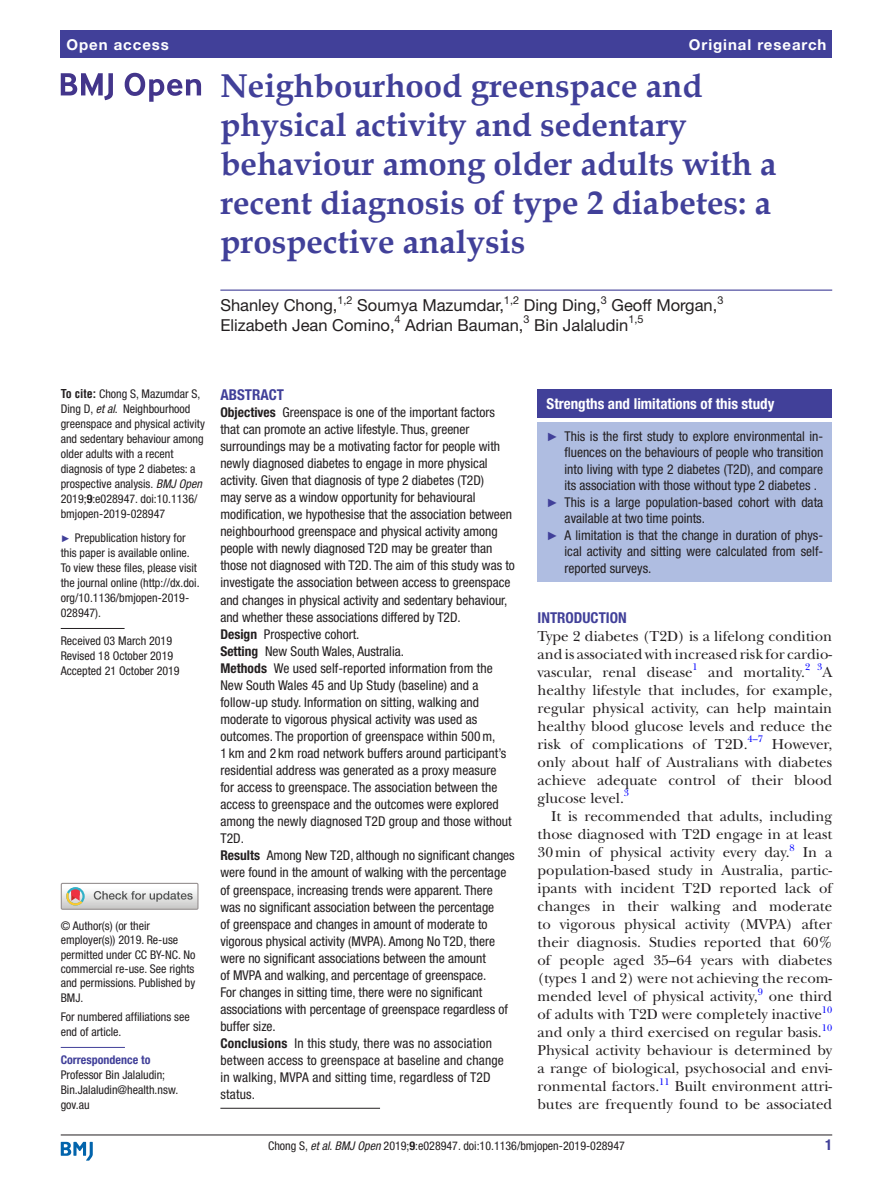
<style>
.page{position:relative;width:893px;height:1191px;background:#fff}
.page>*{position:absolute;margin:0;border:0;box-sizing:border-box;transform-origin:0 0}
.t1{font:700 33px/39px "Book Antiqua";color:#414099}
.t2{font:16.5px "Helvetica Neue LT Std";color:#231f20}
.t3{font:15px/18px "New Baskerville";color:#231f20;text-align:justify}
.t4{font:700 condensed 15px "Helvetica Neue LT Std";color:#fff}
.t5{font:700 15px "Helvetica Neue LT Std";letter-spacing:.065em;color:#fff}
.t6{font:700 condensed 15px "Helvetica Neue LT Std";color:#414099}
.t7{font:condensed 13.5px/17.1px "Helvetica Neue LT Std";color:#231f20}
.t8{font:condensed 12px/15px "Helvetica Neue LT Std";color:#231f20}
.t9{font:700 condensed 12px "Helvetica Neue LT Std";color:#414099}
.t10{font:10.95px "Helvetica Neue LT Std";color:#231f20}
.t11{font:9.9px "New Baskerville";color:#00f}
.s1{font-family:"Helvetica LT Std";font-weight:700}
.s2{font-style:italic}
.s3{font-weight:700}
.s4{font-family:"Arial";font-stretch:normal;font-size:9.75px;color:#414099}
.s5{font-family:"Arial";font-stretch:normal;font-size:12px;color:#414099}
</style>
<div class="page">
<hr style="left:61px;top:1134px;width:771px;height:1px;background:#231f20">
<svg style="left:61px;top:1141px;width:32px;height:19px"></svg>
<div style="left:61px;top:31px;width:771px;height:27px;background:#414099"></div>
<hr style="left:220px;top:289px;width:612px;height:2px;background:#414099">
<hr style="left:61px;top:628px;width:64px;height:1px;background:#231f20">
<hr style="left:61px;top:1047px;width:64px;height:1px;background:#414099">
<svg style="left:61px;top:73px;width:52px;height:27px"></svg>
<svg style="left:125px;top:73px;width:76px;height:29px"></svg>
<div style="left:61px;top:882px;width:138px;height:27px;border:1px solid #969090"></div>
<svg style="left:61px;top:883px;width:137px;height:26px"></svg>
<hr style="left:220px;top:1107px;width:160px;height:1px;background:#231f20">
<div style="left:538px;top:389px;width:294px;height:29px;background:#414099"></div>
<div style="left:538px;top:422px;width:294px;height:159px;background:#afbde1"></div>
<p class="t5" style="left:66px;top:35px;width:104px">Open access</p>
<p class="t5" style="left:689px;top:35px;width:139px">Original research</p>
<h1 class="t1" style="left:220px;top:66px;width:558px">Neighbourhood greenspace and physical activity and sedentary behaviour among older adults with a recent diagnosis of type 2 diabetes: a prospective analysis</h1>
<p class="t2" style="left:220px;top:296px;width:119px">Shanley Chong,</p>
<p class="t10" style="left:337px;top:293px;width:17px">1,2</p>
<p class="t2" style="left:357px;top:296px;width:148px">Soumya Mazumdar,</p>
<p class="t10" style="left:504px;top:293px;width:17px">1,2</p>
<p class="t2" style="left:524px;top:296px;width:79px">Ding Ding,</p>
<p class="t10" style="left:601px;top:293px;width:8px">3</p>
<p class="t2" style="left:611px;top:296px;width:107px">Geoff Morgan,</p>
<p class="t10" style="left:717px;top:293px;width:8px">3</p>
<p class="t2" style="left:220px;top:315px;width:176px">Elizabeth Jean Comino,</p>
<p class="t10" style="left:395px;top:313px;width:8px">4</p>
<p class="t2" style="left:405px;top:315px;width:120px">Adrian Bauman,</p>
<p class="t10" style="left:524px;top:313px;width:8px">3</p>
<p class="t2" style="left:534px;top:315px;width:96px">Bin Jalaludin</p>
<p class="t10" style="left:628px;top:313px;width:17px">1,5</p>
<p class="t8" style="left:61px;top:386px;width:146px"><span class="s1">To cite:</span> Chong S, Mazumdar S,<br>Ding D, <span class="s2">et al</span>. Neighbourhood greenspace and physical activity and sedentary behaviour among older adults with a recent diagnosis of type 2 diabetes: a prospective analysis. <span class="s2">BMJ Open<br></span>2019;<span class="s3">9</span>:e028947. doi:10.1136/ bmjopen-2019-028947</p>
<p class="t8" style="left:61px;top:530px;width:140px"><span class="s4">►</span> Prepublication history for this paper is available online.<br>To view these files, please visit the journal online (http://dx.doi. org/10.1136/bmjopen-2019-<br>028947).</p>
<p class="t8" style="left:61px;top:633px;width:120px">Received 03 March 2019<br>Revised 18 October 2019<br>Accepted 21 October 2019</p>
<p class="t8" style="left:61px;top:918px;width:136px;line-height:14.4px">© Author(s) (or their employer(s)) 2019. Re-use permitted under CC BY-NC. No commercial re-use. See rights and permissions. Published by<br>BMJ.</p>
<p class="t8" style="left:61px;top:1009px;width:130px">For numbered affiliations see end of article.</p>
<p class="t9" style="left:61px;top:1052px;width:91px">Correspondence to</p>
<p class="t8" style="left:61px;top:1067px;width:119px">Professor Bin Jalaludin;<br>Bin.Jalaludin@health.nsw. gov.au</p>
<p class="t6" style="left:220px;top:385px;width:65px">Abstract</p>
<p class="t7" style="left:220px;top:403px;width:296px"><span class="s3">Objectives</span> Greenspace is one of the important factors that can promote an active lifestyle. Thus, greener surroundings may be a motivating factor for people with newly diagnosed diabetes to engage in more physical activity. Given that diagnosis of type 2 diabetes (T2D)<br>may serve as a window opportunity for behavioural modification, we hypothesise that the association between neighbourhood greenspace and physical activity among people with newly diagnosed T2D may be greater than those not diagnosed with T2D. The aim of this study was to investigate the association between access to greenspace and changes in physical activity and sedentary behaviour, and whether these associations differed by T2D.<br><span class="s3">Design</span> Prospective cohort.<br><span class="s3">Setting</span> New South Wales, Australia.<br><span class="s3">Methods</span> We used self-reported information from the New South Wales 45 and Up Study (baseline) and a follow-up study. Information on sitting, walking and moderate to vigorous physical activity was used as outcomes. The proportion of greenspace within 500m,<br>1 km and 2 km road network buffers around participant’s residential address was generated as a proxy measure<br>for access to greenspace. The association between the access to greenspace and the outcomes were explored among the newly diagnosed T2D group and those without T2D.<br><span class="s3">Results</span> Among New T2D, although no significant changes were found in the amount of walking with the percentage of greenspace, increasing trends were apparent. There was no significant association between the percentage<br>of greenspace and changes in amount of moderate to vigorous physical activity (MVPA). Among No T2D, there were no significant associations between the amount<br>of MVPA and walking, and percentage of greenspace.<br>For changes in sitting time, there were no significant associations with percentage of greenspace regardless of buffer size.<br><span class="s3">Conclusions</span> In this study, there was no association between access to greenspace at baseline and change in walking, MVPA and sitting time, regardless of T2D status.</p>
<p class="t4" style="left:547px;top:394px;width:229px">Strengths and limitations of this study</p>
<p class="t7" style="left:547px;top:427px;width:278px"><span class="s5">►</span> This is the first study to explore environmental in-</p>
<p class="t7" style="left:565px;top:444px;width:260px">fluences on the behaviours of people who transition</p>
<p class="t7" style="left:565px;top:460px;width:260px">into living with type 2 diabetes (T2D), and compare</p>
<p class="t7" style="left:565px;top:477px;width:254px">its association with those without type 2 diabetes .</p>
<p class="t7" style="left:547px;top:493px;width:278px"><span class="s5">►</span> This is a large population-based cohort with data</p>
<p class="t7" style="left:565px;top:510px;width:142px">available at two time points.</p>
<p class="t7" style="left:547px;top:526px;width:278px"><span class="s5">►</span> A limitation is that the change in duration of phys-</p>
<p class="t7" style="left:565px;top:543px;width:260px">ical activity and sitting were calculated from self-</p>
<p class="t7" style="left:565px;top:559px;width:88px">reported surveys.</p>
<p class="t6" style="left:538px;top:609px;width:91px">Introduction</p>
<p class="t3" style="left:538px;top:627px;width:296px">Type 2 diabetes (T2D) is a lifelong condition and is associated with increased risk for cardio&shy;vascular, renal disease</p>
<p class="t11" style="left:693px;top:661px;width:7px">1</p>
<p class="t3" style="left:708px;top:663px;width:98px">and mortality.</p>
<p class="t11" style="left:805px;top:661px;width:19px">2 3</p>
<p class="t3" style="left:538px;top:663px;width:296px;text-indent:285px">A healthy lifestyle that includes, for example, regular physical activity, can help maintain healthy blood glucose levels and reduce the risk of complications of T2D.</p>
<p class="t11" style="left:748px;top:733px;width:17px">4–7</p>
<p class="t3" style="left:538px;top:735px;width:296px;text-indent:234px">However, only about half of Australians with diabetes achieve adequate control of their blood glucose level.</p>
<p class="t11" style="left:624px;top:787px;width:7px">3</p>
<p class="t3" style="left:538px;top:807px;width:296px;text-indent:14px">It is recommended that adults, including those diagnosed with T2D engage in at least 30min of physical activity every day.</p>
<p class="t11" style="left:790px;top:841px;width:7px">8</p>
<p class="t3" style="left:538px;top:843px;width:296px;text-indent:265px">In a population-based study in Australia, partic&shy;ipants with incident T2D reported lack of changes in their walking and moderate to vigorous physical activity (MVPA) after their diagnosis. Studies reported that 60% of people aged 35–64 years with diabetes (types 1 and 2) were not achieving the recom&shy;mended level of physical activity,<sup>9</sup> one third of adults with T2D were completely inactive</p>
<p class="t11" style="left:822px;top:1003px;width:12px">10</p>
<p class="t3" style="left:538px;top:1023px;width:286px">and only a third exercised on regular basis.</p>
<p class="t11" style="left:822px;top:1021px;width:12px">10</p>
<p class="t3" style="left:538px;top:1041px;width:296px">Physical activity behaviour is determined by a range of biological, psychosocial and envi&shy;ronmental factors.</p>
<p class="t11" style="left:659px;top:1075px;width:12px">11</p>
<p class="t3" style="left:538px;top:1077px;width:296px;text-align:right">Built environment attri-<br>butes are frequently found to be associated</p>
<p class="t8" style="left:268px;top:1137px;width:358px">Chong S, <span class="s2">et al</span>. <span class="s2">BMJ Open</span> 2019;<span class="s3">9</span>:e028947. doi:10.1136/bmjopen-2019-028947</p>
<p class="t6" style="left:825px;top:1135px;width:9px">1</p>
</div>
